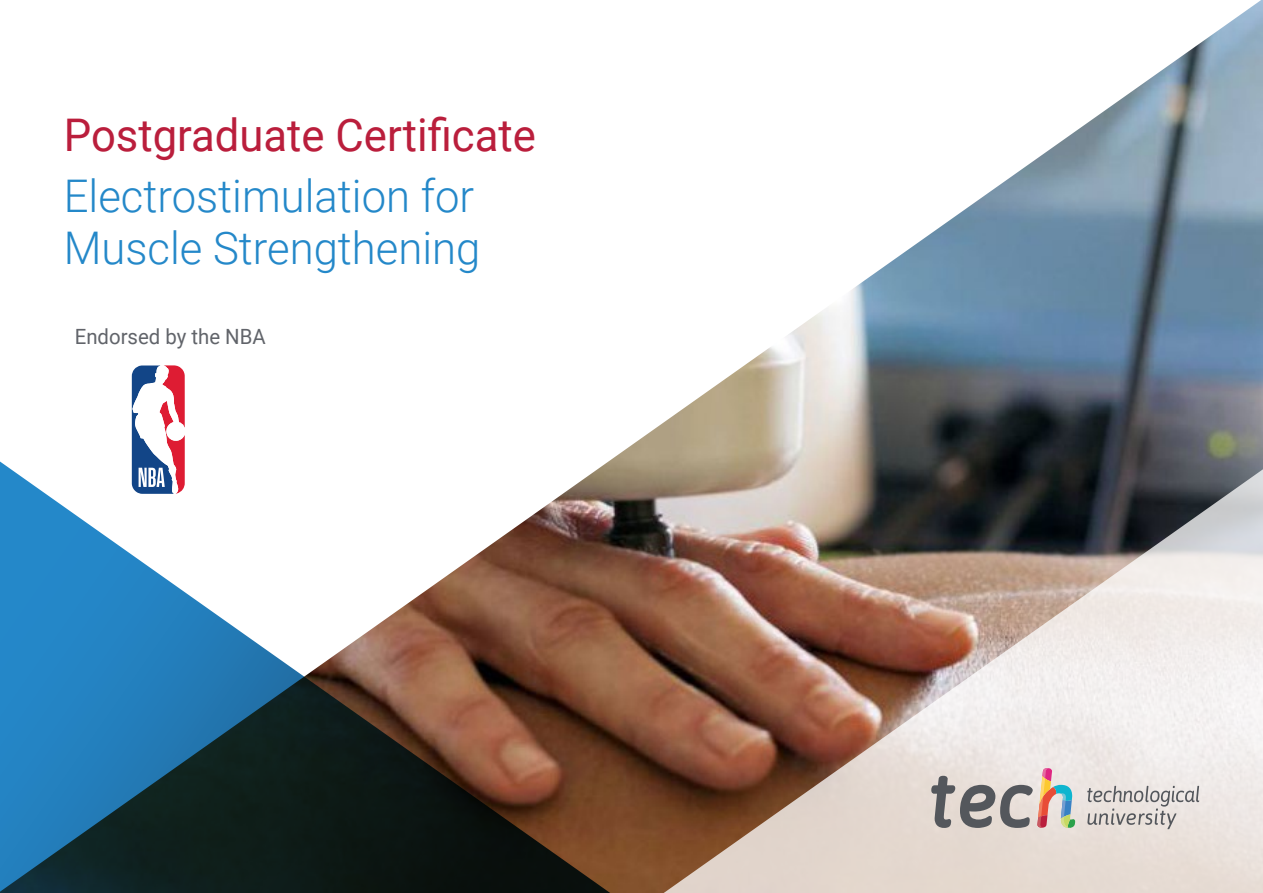
<style>
.page{position:relative;width:1263px;height:893px;background:#fff}
.page>*{position:absolute;margin:0;border:0;box-sizing:border-box;transform-origin:0 0}
.t1{font:300 45px/52.5px "Roboto";color:#2488c9}
.t2{font:45px "Roboto";color:#ba1e3c}
.t3{font:21px "Roboto";color:#61646a}
</style>
<div class="page">
<img style="left:131px;top:0;width:1132px;height:454px">
<svg style="left:0;top:446px;width:640px;height:447px"></svg>
<img style="left:634px;top:454px;width:629px;height:439px">
<svg style="left:132px;top:365px;width:53px;height:129px"></svg>
<svg style="left:931px;top:768px;width:144px;height:60px"></svg>
<svg style="left:1087px;top:786px;width:112px;height:43px"></svg>
<p class="t2" style="left:64px;top:103px;width:474px">Postgraduate Certificate</p>
<p class="t1" style="left:64px;top:168px;width:418px">Electrostimulation for<br>Muscle Strengthening</p>
<p class="t3" style="left:75px;top:322px;width:192px">Endorsed by the NBA</p>
</div>
